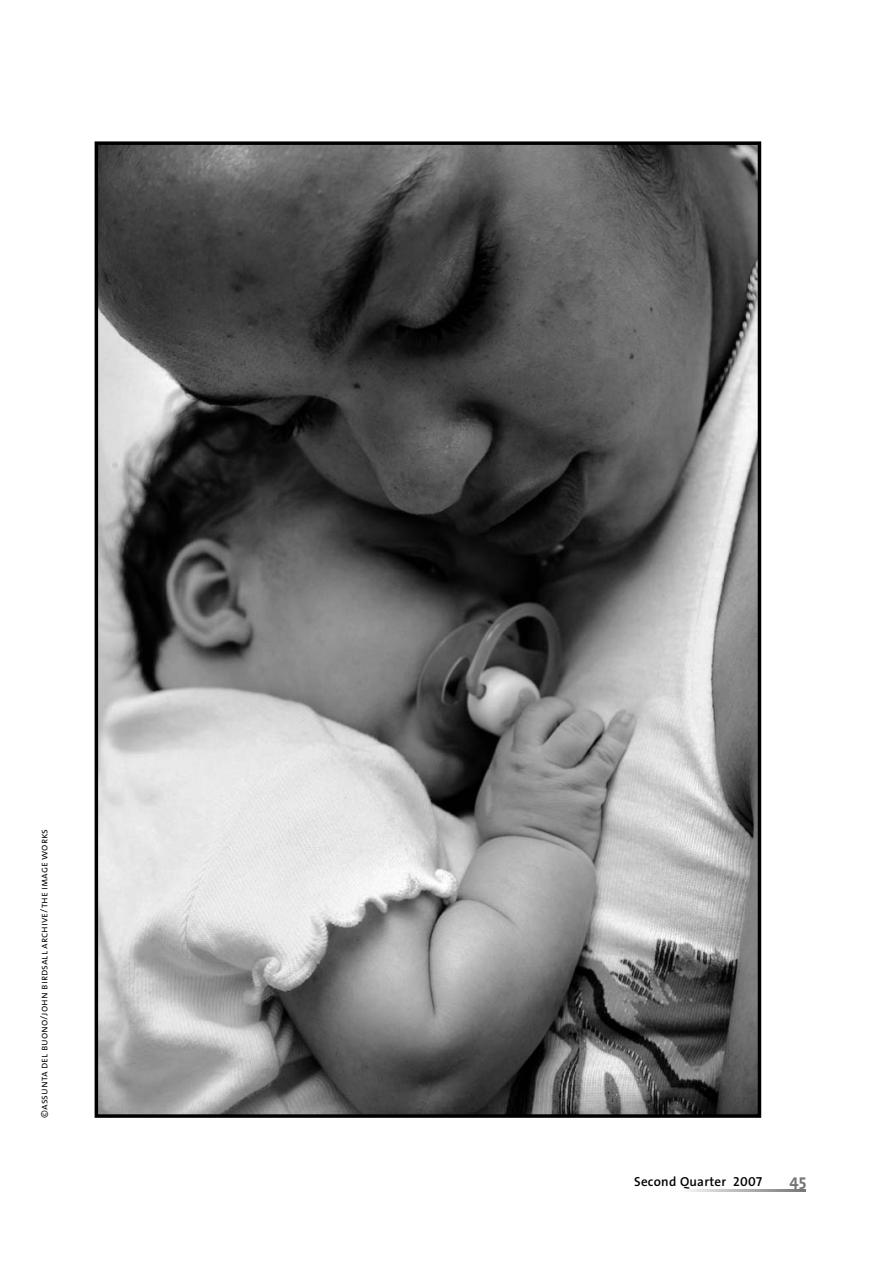
<style>
.page{position:relative;width:883px;height:1261px;background:#fff}
.page>*{position:absolute;margin:0;border:0;box-sizing:border-box;transform-origin:0 0}
.t1{font:700 16.62px "The Sans";color:#757575}
.t2{font:600 13.12px "The Sans";letter-spacing:.02em;color:#000}
.t3{font:10.5px "The Sans Semi Light Caps";color:#000}
.s1{font-family:"The Sans Semi Bold Caps";font-weight:400}
</style>
<div class="page">
<img style="left:99px;top:146px;width:656px;height:966px">
<div style="left:94px;top:141px;width:666px;height:976px;border:4px solid #000"></div>
<p class="t3" style="left:38px;top:1117px;width:290px;rotate:-90deg">©assunta del buono/john birdsall archive/the image works</p>
<p class="t2" style="left:633px;top:1176px;width:129px">Second Quarter <span class="s1">2007</span></p>
<h1 class="t1" style="left:789px;top:1171px;width:18px">45</h1>
</div>
